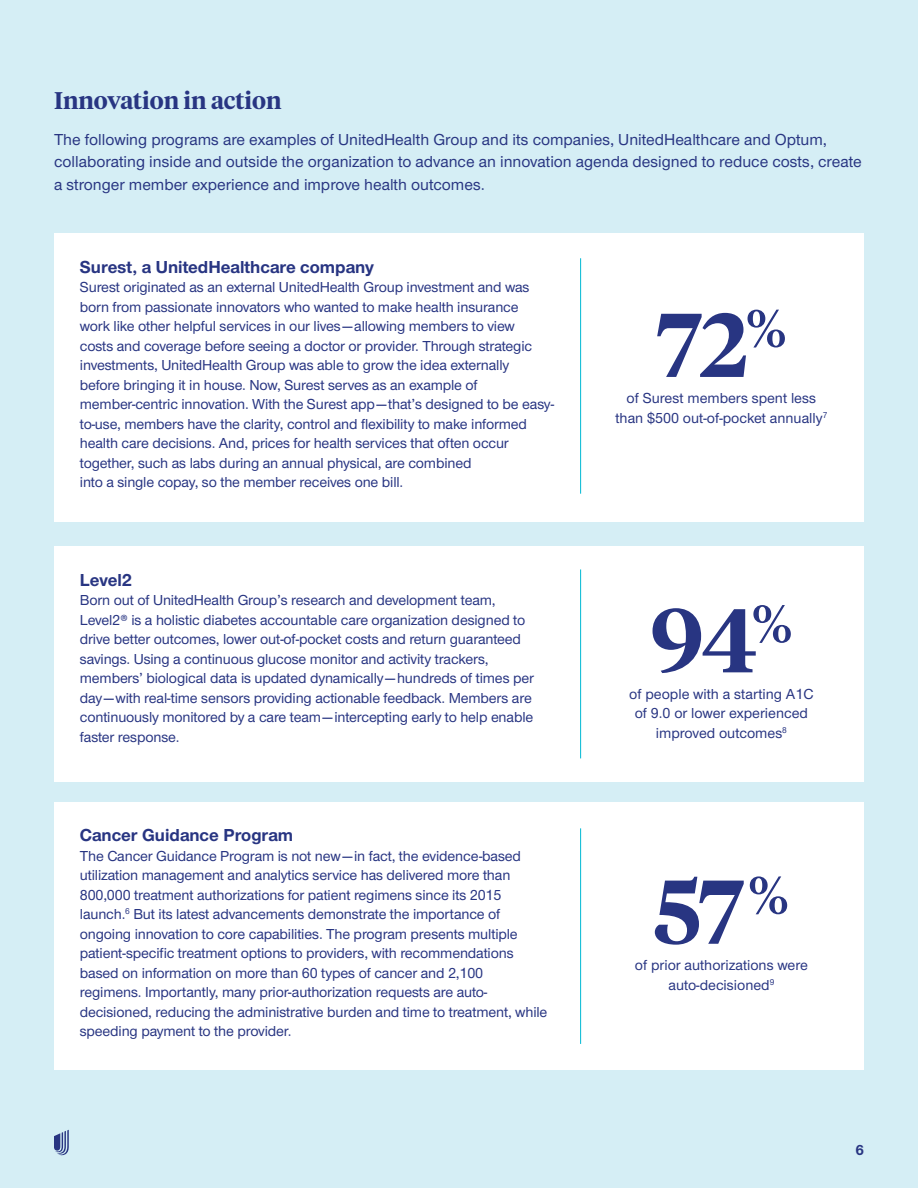
<style>
.page{position:relative;width:918px;height:1188px;background:#d5eef5}
.page>*{position:absolute;margin:0;border:0;box-sizing:border-box;transform-origin:0 0}
.t1{font:600 90px "UHC Serif Headline";color:#283582}
.t2{font:600 24px "UHC Serif Headline";color:#283582}
.t3{font:700 18px "UHC Sans";color:#283582}
.t4{font:500 16.5px/22.5px "UHC Sans";color:#283582}
.t5{font:500 15px/19.5px "UHC Sans";letter-spacing:-.01em;color:#283582}
.t6{font:700 15px "UHC Sans";color:#283582}
</style>
<div class="page">
<svg style="left:54px;top:1130px;width:15px;height:26px"></svg>
<div style="left:54px;top:233px;width:810px;height:289px;background:#fff"></div>
<div style="left:54px;top:546px;width:810px;height:235px;background:#fff"></div>
<div style="left:54px;top:802px;width:810px;height:268px;background:#fff"></div>
<hr style="left:580px;top:258px;width:1px;height:236px;background:#00b9d4">
<hr style="left:580px;top:569px;width:1px;height:189px;background:#00b9d4">
<hr style="left:580px;top:828px;width:1px;height:216px;background:#00b9d4">
<h2 class="t2" style="left:54px;top:84px;width:229px">Innovation in action</h2>
<p class="t4" style="left:54px;top:127px;width:809px">The following programs are examples of UnitedHealth Group and its companies, UnitedHealthcare and Optum, collaborating inside and outside the organization to advance an innovation agenda designed to reduce costs, create a stronger member experience and improve health outcomes.</p>
<p class="t3" style="left:80px;top:255px;width:295px">Surest, a UnitedHealthcare company</p>
<p class="t5" style="left:80px;top:277px;width:476px">Surest originated as an external UnitedHealth Group investment and was born from passionate innovators who wanted to make health insurance<br>work like other helpful services in our lives—allowing members to view<br>costs and coverage before seeing a doctor or provider. Through strategic investments, UnitedHealth Group was able to grow the idea externally<br>before bringing it in house. Now, Surest serves as an example of member-centric innovation. With the Surest app—that’s designed to be easy&shy;to-use, members have the clarity, control and flexibility to make informed health care decisions. And, prices for health services that often occur together, such as labs during an annual physical, are combined<br>into a single copay, so the member receives one bill.</p>
<p class="t3" style="left:80px;top:567px;width:54px">Level2</p>
<p class="t5" style="left:80px;top:590px;width:456px">Born out of UnitedHealth Group’s research and development team, Level2® is a holistic diabetes accountable care organization designed to drive better outcomes, lower out-of-pocket costs and return guaranteed savings. Using a continuous glucose monitor and activity trackers, members’ biological data is updated dynamically—hundreds of times per day—with real-time sensors providing actionable feedback. Members are continuously monitored by a care team—intercepting early to help enable faster response.</p>
<p class="t3" style="left:80px;top:823px;width:215px">Cancer Guidance Program</p>
<p class="t5" style="left:80px;top:846px;width:469px">The Cancer Guidance Program is not new—in fact, the evidence-based utilization management and analytics service has delivered more than 800,000 treatment authorizations for patient regimens since its 2015 launch.<sup>6</sup> But its latest advancements demonstrate the importance of ongoing innovation to core capabilities. The program presents multiple patient-specific treatment options to providers, with recommendations based on information on more than 60 types of cancer and 2,100 regimens. Importantly, many prior-authorization requests are auto&shy;decisioned, reducing the administrative burden and time to treatment, while speeding payment to the provider.</p>
<h1 class="t1" style="left:656px;top:283px;width:132px">72<sup>%</sup></h1>
<p class="t5" style="left:616px;top:388px;width:213px;text-align:center">of Surest members spent less than $500 out-of-pocket annually<sup>7</sup></p>
<h1 class="t1" style="left:650px;top:578px;width:144px">94<sup>%</sup></h1>
<p class="t5" style="left:629px;top:683px;width:186px;text-align:center">of people with a starting A1C of 9.0 or lower experienced improved outcomes<sup>8</sup></p>
<h1 class="t1" style="left:654px;top:850px;width:137px">57<sup>%</sup></h1>
<p class="t5" style="left:635px;top:955px;width:175px;text-align:center">of prior authorizations were auto-decisioned<sup>9</sup></p>
<p class="t6" style="left:855px;top:1140px;width:10px">6</p>
</div>
